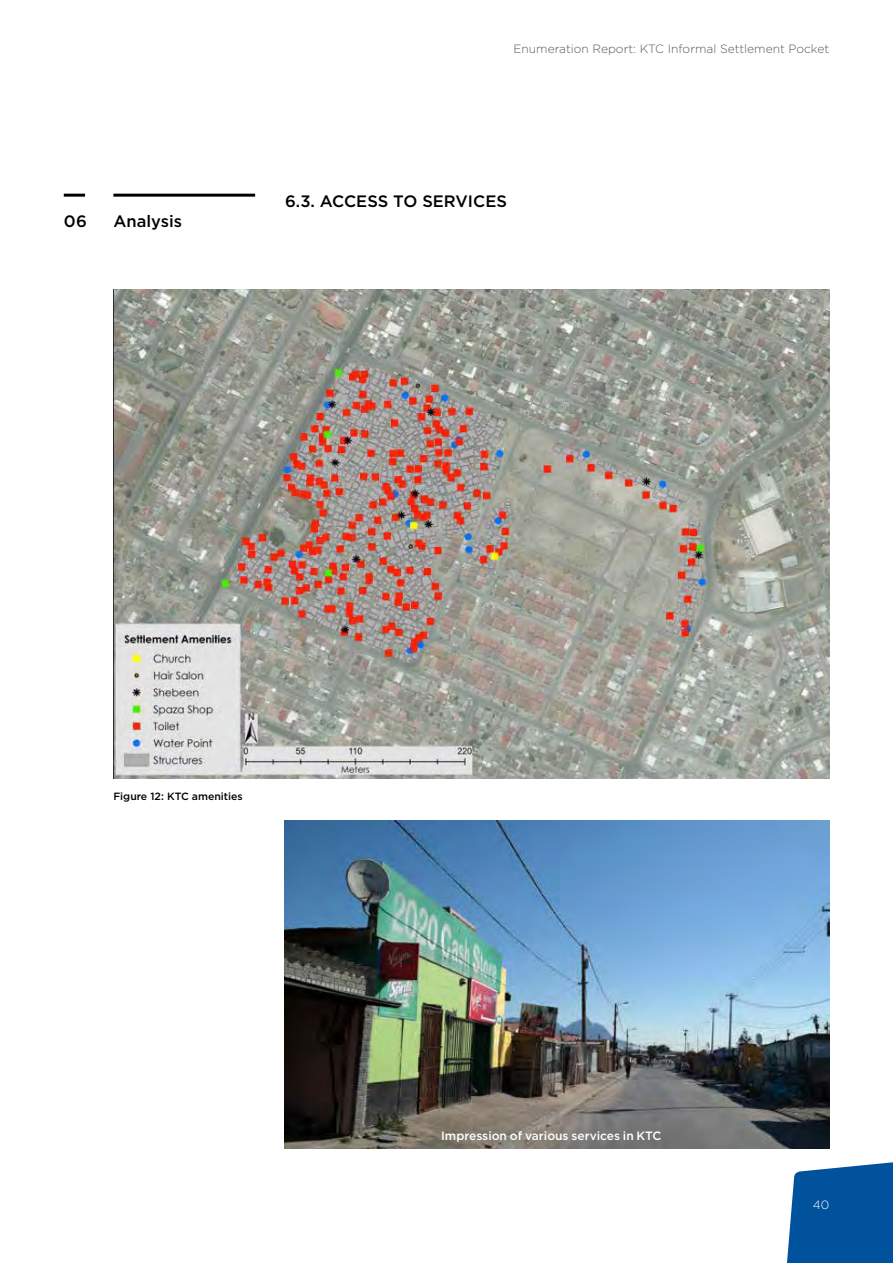
<style>
.page{position:relative;width:893px;height:1263px;background:#fff}
.page>*{position:absolute;margin:0;border:0;box-sizing:border-box;transform-origin:0 0}
.t1{font:500 16.5px "Gotham";color:#000}
.t2{font:300 12px "Gotham";color:#58595b}
.t3{font:500 12px "Gotham";color:#fff}
.t4{font:300 12px "Gotham";color:#fff}
.t5{font:500 10.5px "Gotham";color:#000}
</style>
<div class="page">
<svg style="left:786px;top:1148px;width:107px;height:115px"></svg>
<hr style="left:113px;top:194px;width:142px;height:3px;background:#000">
<hr style="left:64px;top:194px;width:21px;height:3px;background:#000">
<img style="left:113px;top:289px;width:716px;height:489px">
<img style="left:285px;top:821px;width:544px;height:327px">
<h1 class="t1" style="left:64px;top:210px;width:25px">06</h1>
<h1 class="t1" style="left:113px;top:210px;width:70px">Analysis</h1>
<p class="t2" style="left:514px;top:41px;width:317px">Enumeration Report: KTC Informal Settlement Pocket</p>
<h1 class="t1" style="left:285px;top:190px;width:223px">6.3. ACCESS TO SERVICES</h1>
<p class="t5" style="left:113px;top:789px;width:131px">Figure 12: KTC amenities</p>
<p class="t3" style="left:441px;top:1128px;width:222px">Impression of various services in KTC</p>
<p class="t4" style="left:813px;top:1197px;width:18px">40</p>
</div>
